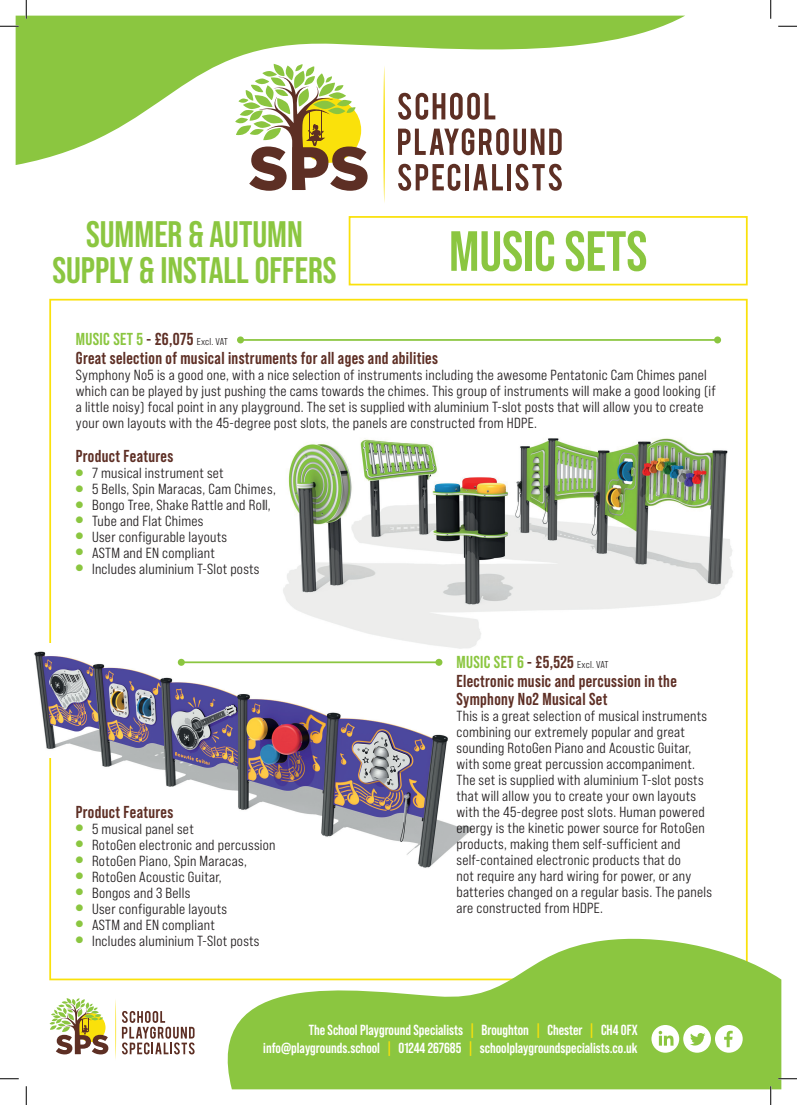
<style>
.page{position:relative;width:797px;height:1105px;background:#fff}
.page>*{position:absolute;margin:0;border:0;box-sizing:border-box;transform-origin:0 0}
.t1{font:700 56.5px "Bebas Neue Pro";color:#8bc640}
.t2{font:700 36.88px/35.9px "Bebas Neue Pro";color:#8bc640;text-align:center}
.t3{font:700 17.25px/18.6px "Bebas Neue Pro";letter-spacing:.02em;color:#5e2f25}
.t4{font:14.62px/16px "Bebas Neue Pro Sm E Md";letter-spacing:.02em;color:#231f20}
.t5{font:700 14.62px/17.5px "Bebas Neue Pro";color:#fff;text-align:right}
.s1{color:#8bc640}
.s2{font-family:"Bebas Neue Pro Sm E Md";font-weight:400;font-size:10px;color:#231f20}
.s3{color:#fae10b}
</style>
<div class="page">
<svg style="left:398px;top:165px;width:62px;height:26px"></svg>
<hr style="left:465px;top:164px;width:4px;height:26px;background:#5d2f24">
<svg style="left:473px;top:165px;width:30px;height:25px"></svg>
<hr style="left:507px;top:164px;width:4px;height:26px;background:#5d2f24">
<svg style="left:515px;top:165px;width:47px;height:26px"></svg>
<svg style="left:383px;top:165px;width:2px;height:38px"></svg>
<svg style="left:249px;top:165px;width:118px;height:26px"></svg>
<svg style="left:122px;top:1011px;width:73px;height:43px"></svg>
<svg style="left:115px;top:999px;width:1px;height:60px"></svg>
<svg style="left:50px;top:998px;width:58px;height:56px"></svg>
<div style="left:349px;top:216px;width:398px;height:69px;border:2px solid #fae10b"></div>
<svg style="left:200px;top:934px;width:581px;height:155px;fill:#8bc640"></svg>
<svg style="left:651px;top:1025px;width:91px;height:28px"></svg>
<svg style="left:16px;top:16px;width:669px;height:149px"></svg>
<hr style="left:240px;top:339px;width:477px;height:2px;background:#8bc640">
<div style="left:237px;top:336px;width:7px;height:7px;background:#8bc640;border-radius:50%"></div>
<div style="left:714px;top:336px;width:7px;height:7px;background:#8bc640;border-radius:50%"></div>
<img style="left:283px;top:394px;width:465px;height:257px">
<img style="left:34px;top:645px;width:447px;height:245px">
<svg style="left:0;top:25px;width:19px;height:2px"></svg>
<svg style="left:778px;top:25px;width:19px;height:2px"></svg>
<svg style="left:0;top:1078px;width:19px;height:1px"></svg>
<svg style="left:778px;top:1078px;width:19px;height:1px"></svg>
<svg style="left:25px;top:0;width:2px;height:19px"></svg>
<svg style="left:25px;top:1086px;width:2px;height:19px"></svg>
<svg style="left:770px;top:0;width:1px;height:19px"></svg>
<svg style="left:770px;top:1086px;width:1px;height:19px"></svg>
<h2 class="t2" style="left:52px;top:216px;width:286px">SUMMER &amp; AUTUMN<br>SUPPLY &amp; INSTALL OFFERS</h2>
<h1 class="t1" style="left:449px;top:219px;width:200px">MUSIC SETS</h1>
<p class="t3" style="left:76px;top:330px;width:363px"><span class="s1">MUSIC SET 5</span> - £6,075 <span class="s2">Excl. VAT<br></span>Great selection of musical instruments for all ages and abilities</p>
<p class="t4" style="left:76px;top:366px;width:641px">Symphony No5 is a good one, with a nice selection of instruments including the awesome Pentatonic Cam Chimes panel which can be played by just pushing the cams towards the chimes. This group of instruments will make a good looking (if a little noisy) focal point in any playground. The set is supplied with aluminium T-slot posts that will allow you to create your own layouts with the 45-degree post slots, the panels are constructed from HDPE.</p>
<p class="t3" style="left:76px;top:447px;width:99px">Product Features</p>
<p class="t4" style="left:76px;top:465px;width:149px"><sup>●</sup> 7 musical instrument set</p>
<p class="t4" style="left:76px;top:481px;width:202px"><sup>●</sup> 5 Bells, Spin Maracas, Cam Chimes,</p>
<p class="t4" style="left:76px;top:497px;width:196px"><sup>●</sup> Bongo Tree, Shake Rattle and Roll,</p>
<p class="t4" style="left:76px;top:513px;width:129px"><sup>●</sup> Tube and Flat Chimes</p>
<p class="t4" style="left:76px;top:529px;width:153px"><sup>●</sup> User configurable layouts</p>
<p class="t4" style="left:76px;top:545px;width:140px"><sup>●</sup> ASTM and EN compliant</p>
<p class="t4" style="left:76px;top:561px;width:185px"><sup>●</sup> Includes aluminium T-Slot posts</p>
<p class="t3" style="left:76px;top:802px;width:99px">Product Features</p>
<p class="t4" style="left:76px;top:820px;width:119px"><sup>●</sup> 5 musical panel set</p>
<p class="t4" style="left:76px;top:836px;width:201px"><sup>●</sup> RotoGen electronic and percussion</p>
<p class="t4" style="left:76px;top:852px;width:172px"><sup>●</sup> RotoGen Piano, Spin Maracas,</p>
<p class="t4" style="left:76px;top:868px;width:147px"><sup>●</sup> RotoGen Acoustic Guitar,</p>
<p class="t4" style="left:76px;top:884px;width:116px"><sup>●</sup> Bongos and 3 Bells</p>
<p class="t4" style="left:76px;top:900px;width:153px"><sup>●</sup> User configurable layouts</p>
<p class="t4" style="left:76px;top:916px;width:140px"><sup>●</sup> ASTM and EN compliant</p>
<p class="t4" style="left:76px;top:932px;width:185px"><sup>●</sup> Includes aluminium T-Slot posts</p>
<p class="t3" style="left:456px;top:653px;width:222px"><span class="s1">MUSIC SET 6</span> - £5,525 <span class="s2">Excl. VAT<br></span>Electronic music and percussion in the<br>Symphony No2 Musical Set</p>
<p class="t4" style="left:456px;top:708px;width:257px">This is a great selection of musical instruments combining our extremely popular and great sounding RotoGen Piano and Acoustic Guitar, with some great percussion accompaniment.<br>The set is supplied with aluminium T-slot posts that will allow you to create your own layouts with the 45-degree post slots. Human powered energy is the kinetic power source for RotoGen products, making them self-sufficient and self-contained electronic products that do<br>not require any hard wiring for power, or any batteries changed on a regular basis. The panels are constructed from HDPE.</p>
<p class="t5" style="left:263px;top:1021px;width:376px">The School Playground Specialists <span class="s3">|</span> Broughton <span class="s3">|</span> Chester <span class="s3">|</span> CH4 0FX info@playgrounds.school <span class="s3">|</span> 01244 267685 <span class="s3">|</span> schoolplaygroundspecialists.co.uk</p>
</div>
